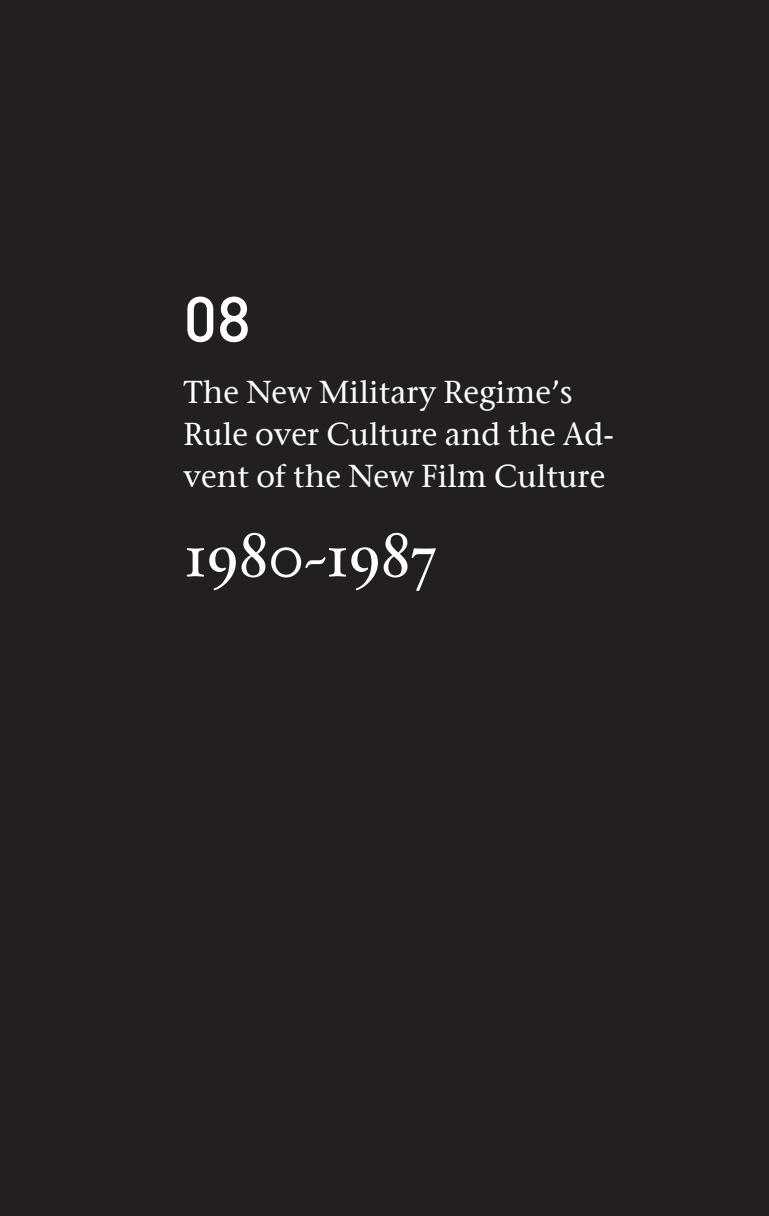
<style>
.page{position:relative;width:769px;height:1216px;background:#fff}
.page>*{position:absolute;margin:0;border:0;box-sizing:border-box;transform-origin:0 0}
.t1{font:63px "Hoefler Text";letter-spacing:-.02em;color:#fff}
.t2{font:500 63px "DIN";color:#fff}
.t3{font:31.5px/42px "Stone Serif";color:#fff}
</style>
<div class="page">
<div style="left:0;top:0;width:769px;height:1215px;background:#231f20"></div>
<h1 class="t2" style="left:184px;top:279px;width:69px">08</h1>
<p class="t3" style="left:184px;top:370px;width:432px">The New Military Regime’s<br>Rule over Culture and the Ad&shy;vent of the New Film Culture</p>
<h1 class="t1" style="left:184px;top:516px;width:256px">1980~1987</h1>
</div>
